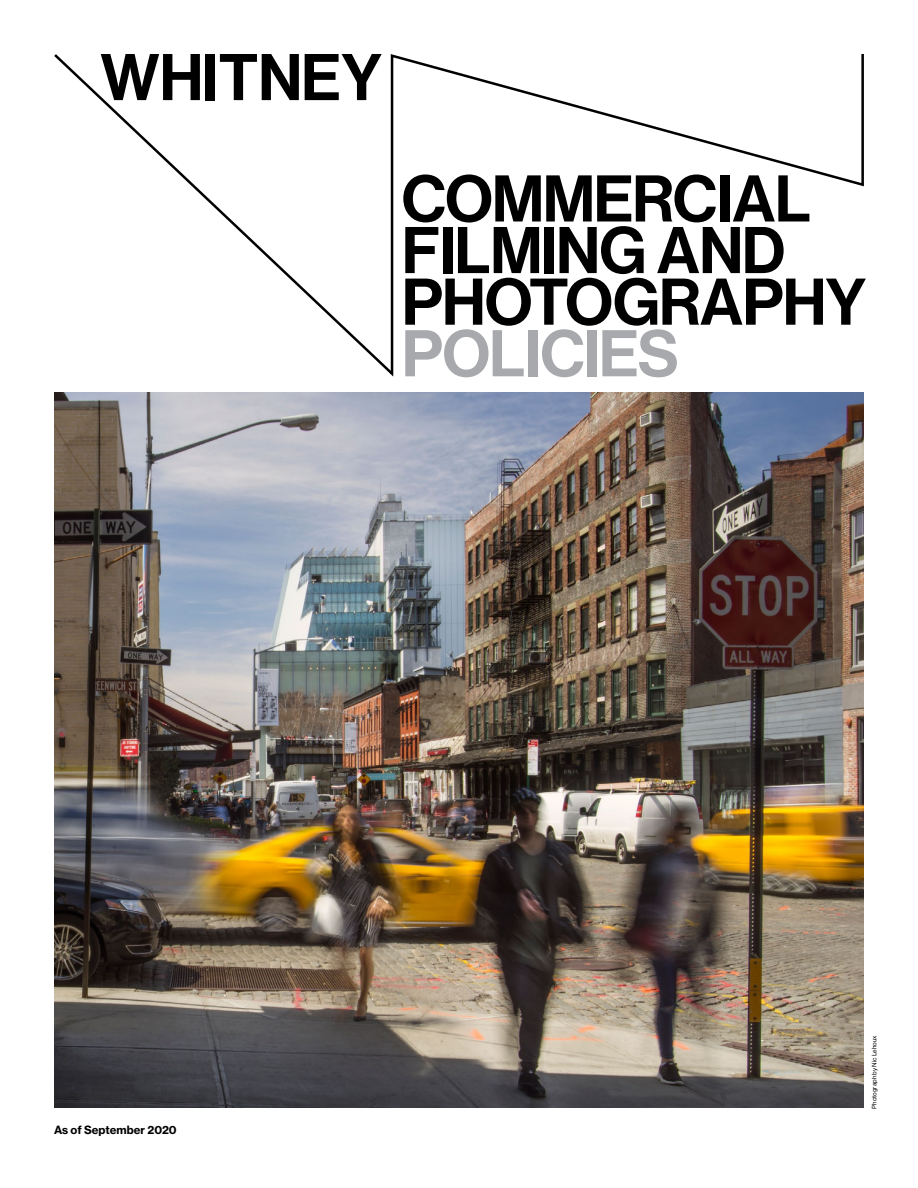
<style>
.page{position:relative;width:918px;height:1188px;background:#fff}
.page>*{position:absolute;margin:0;border:0;box-sizing:border-box;transform-origin:0 0}
.t1{font:500 64.5px/51.6px "Neue Haas Grotesk Sign 65";letter-spacing:-.015em;color:#000}
.t2{font:500 64.5px "Neue Haas Grotesk Sign 65";letter-spacing:-.015em;color:#a7a9ac}
.t3{font:700 11.25px "Haas Grot Text 75";color:#000}
.t4{font:6px "Haas Grot Text 55 Roman";color:#000}
</style>
<div class="page">
<img style="left:54px;top:393px;width:810px;height:715px">
<svg style="left:54px;top:54px;width:810px;height:323px"></svg>
<p class="t1" style="left:100px;top:53px;width:283px">WHITNEY</p>
<p class="t1" style="left:402px;top:174px;width:466px">COMMERCIAL<br>FILMING AND<br>PHOTOGRAPHY</p>
<p class="t2" style="left:402px;top:316px;width:279px">POLICIES</p>
<p class="t3" style="left:54px;top:1123px;width:124px">As of September 2020</p>
<p class="t4" style="left:871px;top:1109px;width:74px;rotate:-90deg">Photograph by Nic Lehoux</p>
</div>
